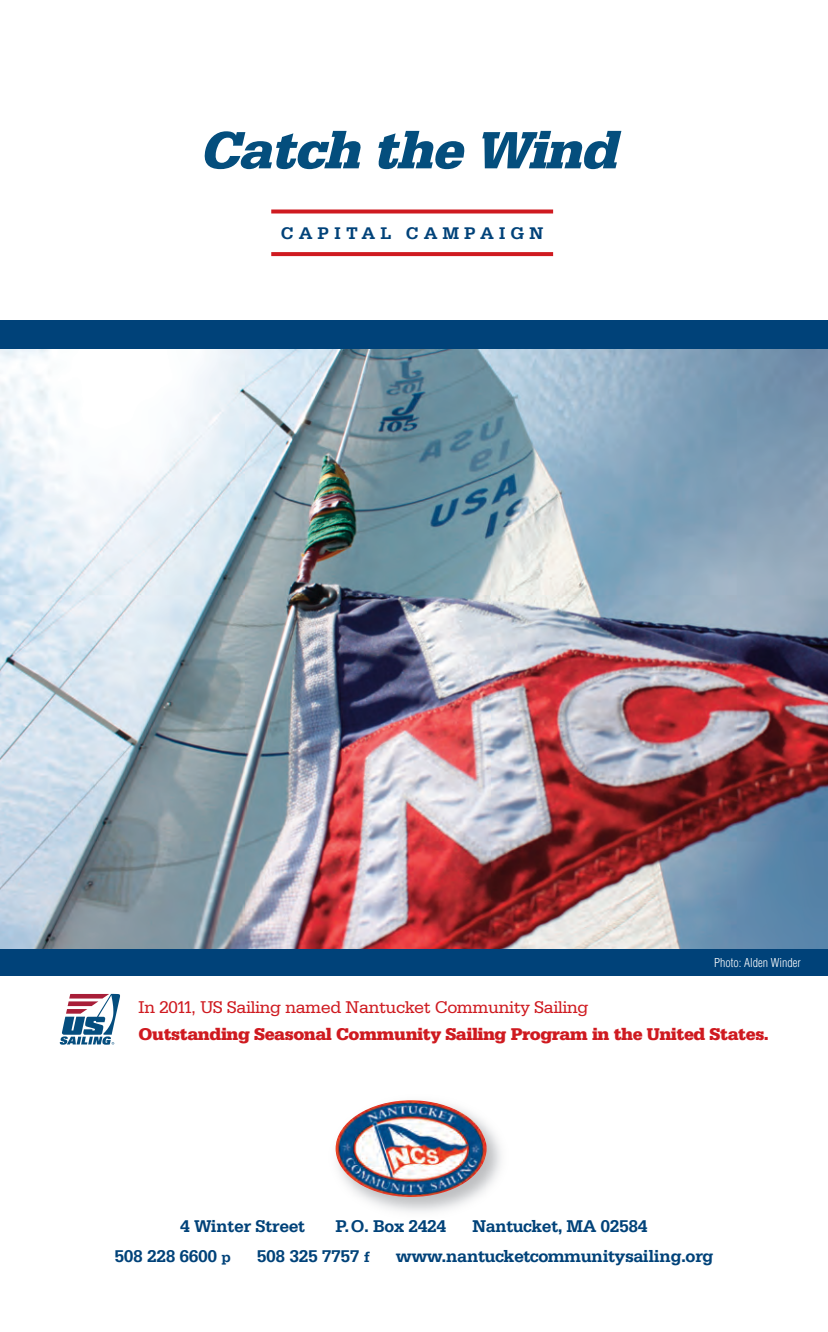
<style>
.page{position:relative;width:828px;height:1332px;background:#fff}
.page>*{position:absolute;margin:0;border:0;box-sizing:border-box;transform-origin:0 0}
.t1{font:700 18px "Serifa";letter-spacing:-.025em;color:#004279}
.t2{font:900 18px "Serifa";letter-spacing:-.025em;color:#cf1a20}
.t3{font:18px "Serifa";letter-spacing:-.025em;color:#cf1a20}
.t4{font:700 17.8px "Serifa";letter-spacing:.275em;color:#004279}
.t5{font:300 condensed 12px "Helvetica";color:#fff}
.s1{font-size:15.2px}
</style>
<div class="page">
<img style="left:335px;top:1100px;width:166px;height:112px">
<img style="left:336px;top:1100px;width:151px;height:97px;border-radius:50%">
<div style="left:0;top:321px;width:828px;height:655px;background:#004279"></div>
<svg style="left:271px;top:252px;width:282px;height:4px"></svg>
<svg style="left:271px;top:210px;width:282px;height:4px"></svg>
<svg style="left:204px;top:131px;width:157px;height:38px"></svg>
<svg style="left:378px;top:131px;width:87px;height:38px"></svg>
<svg style="left:482px;top:131px;width:139px;height:38px"></svg>
<img style="left:0;top:350px;width:828px;height:599px">
<svg style="left:60px;top:994px;width:60px;height:51px"></svg>
<p class="t4" style="left:281px;top:228px;width:264px">CAPITAL CAMPAIGN</p>
<p class="t5" style="left:714px;top:956px;width:88px">Photo: Alden Winder</p>
<p class="t3" style="left:139px;top:1001px;width:451px">In 2011, US Sailing named Nantucket Community Sailing</p>
<p class="t2" style="left:139px;top:1028px;width:632px">Outstanding Seasonal Community Sailing Program in the United States.</p>
<p class="t1" style="left:180px;top:1221px;width:126px">4 Winter Street</p>
<p class="t1" style="left:336px;top:1221px;width:112px">P.O. Box 2424</p>
<p class="t1" style="left:473px;top:1221px;width:177px">Nantucket, MA 02584</p>
<p class="t1" style="left:115px;top:1251px;width:118px">508 228 6600 <span class="s1">p</span></p>
<p class="t1" style="left:257px;top:1251px;width:114px">508 325 7757 <span class="s1">f</span></p>
<p class="t1" style="left:396px;top:1251px;width:319px">www.nantucketcommunitysailing.org</p>
</div>
